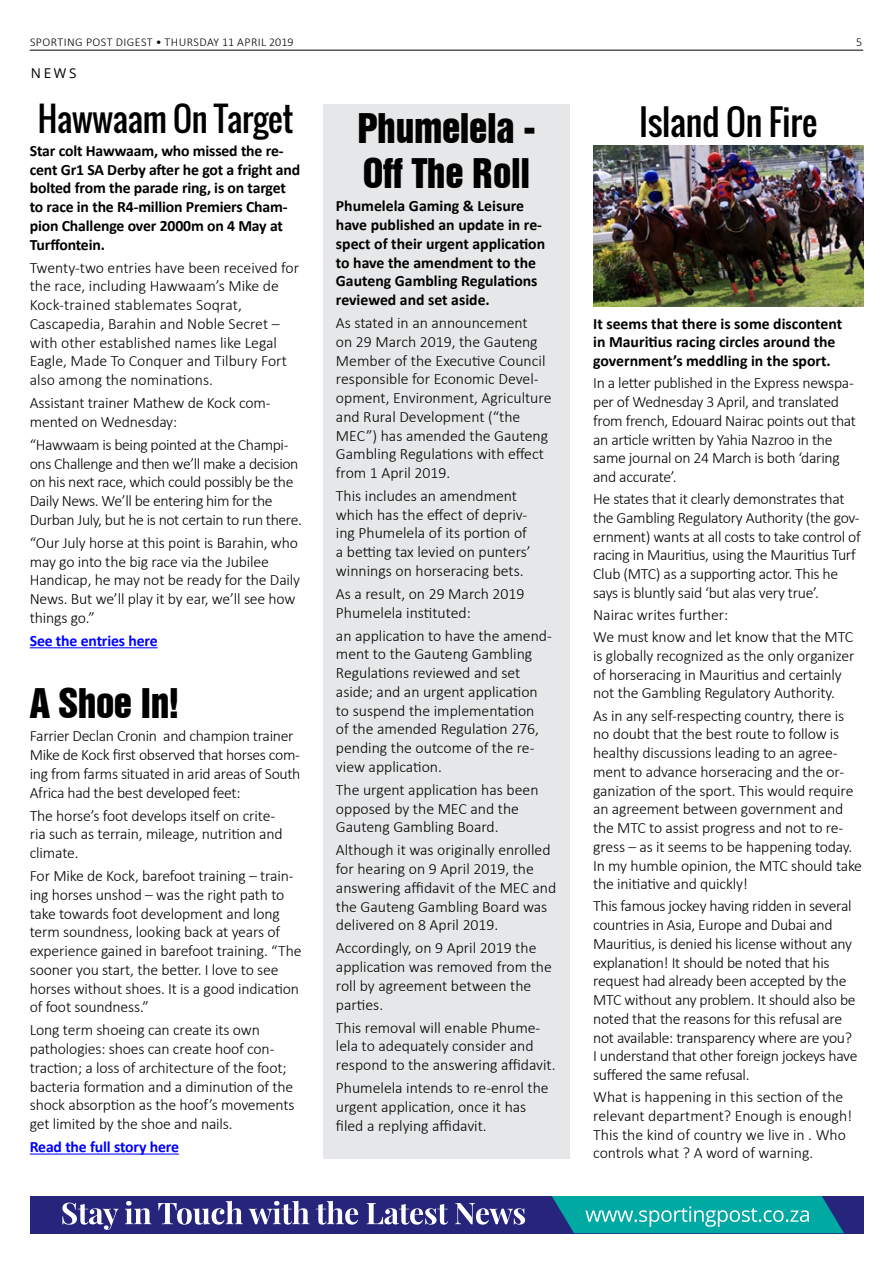
<style>
.page{position:relative;width:893px;height:1263px;background:#fff}
.page>*{position:absolute;margin:0;border:0;box-sizing:border-box;transform-origin:0 0}
.t1{font:37.5px/45px "Swiss 921 BT Regular A";letter-spacing:-.01em;color:#000}
.t2{font:34.5px "Oswald";letter-spacing:-.01em;color:#000}
.t3{font:33px "Oswald";letter-spacing:-.01em;color:#000}
.t4{font:300 15.75px/18.8px "Calibri";letter-spacing:-.01em;color:#000}
.t5{font:700 15.75px/18.8px "Calibri";letter-spacing:-.01em;color:#000}
.t6{font:700 15.75px "Calibri";letter-spacing:-.01em;color:#00f}
.t7{font:13.5px "Open Sans";color:#000}
.t8{font:300 12px "Calibri";letter-spacing:.04em;color:#000}
</style>
<div class="page">
<hr style="left:30px;top:50px;width:833px;height:1px;background:#000">
<div style="left:323px;top:104px;width:247px;height:1055px;background:#e6e7e8"></div>
<div style="left:30px;top:1196px;width:833px;height:37px;background:#26247b"></div>
<svg style="left:552px;top:1196px;width:292px;height:37px;background:#19a6a7"></svg>
<svg style="left:62px;top:1201px;width:463px;height:29px"></svg>
<hr style="left:30px;top:647px;width:128px;height:1px;background:#00f">
<hr style="left:30px;top:1153px;width:149px;height:1px;background:#00f">
<img style="left:593px;top:146px;width:270px;height:161px">
<p class="t8" style="left:30px;top:34px;width:265px">SPORTING POST DIGEST • thursday 11 apri l 2019</p>
<p class="t8" style="left:856px;top:34px;width:8px">5</p>
<p class="t7" style="left:31px;top:64px;width:46px">NEWS</p>
<h3 class="t3" style="left:38px;top:94px;width:257px">Hawwaam On Target</h3>
<p class="t5" style="left:30px;top:141px;width:272px">Star colt Hawwaam, who missed the re&shy;cent Gr1 SA Derby after he got a fright and bolted from the parade ring, is on target to race in the R4-million Premiers Cham&shy;pion Challenge over 2000m on 4 May at Turffontein.</p>
<p class="t4" style="left:30px;top:258px;width:271px">Twenty-two entries have been received for the race, including Hawwaam’s Mike de Kock-trained stablemates Soqrat, Cascapedia, Barahin and Noble Secret – with other established names like Legal Eagle, Made To Conquer and Tilbury Fort also among the nominations.</p>
<p class="t4" style="left:30px;top:393px;width:242px">Assistant trainer Mathew de Kock com&shy;mented on Wednesday:</p>
<p class="t4" style="left:30px;top:435px;width:274px">“Hawwaam is being pointed at the Champi&shy;ons Challenge and then we’ll make a decision on his next race, which could possibly be the Daily News. We’ll be entering him for the Durban July, but he is not certain to run there.</p>
<p class="t4" style="left:30px;top:533px;width:272px">“Our July horse at this point is Barahin, who may go into the big race via the Jubilee Handicap, he may not be ready for the Daily News. But we’ll play it by ear, we’ll see how things go.”</p>
<p class="t6" style="left:30px;top:629px;width:129px">See the entries here</p>
<h2 class="t2" style="left:639px;top:96px;width:180px">Island On Fire</h2>
<h1 class="t1" style="left:357px;top:106px;width:180px">Phumelela -<br>Off The Roll</h1>
<p class="t5" style="left:336px;top:196px;width:211px">Phumelela Gaming &amp; Leisure have published an update in re&shy;spect of their urgent application to have the amendment to the<br>Gauteng Gambling Regulations reviewed and set aside.</p>
<p class="t4" style="left:336px;top:313px;width:217px">As stated in an announcement<br>on 29 March 2019, the Gauteng<br>Member of the Executive Council responsible for Economic Devel&shy;opment, Environment, Agriculture and Rural Development (“the<br>MEC”) has amended the Gauteng<br>Gambling Regulations with effect from 1 April 2019.</p>
<p class="t4" style="left:336px;top:486px;width:196px">This includes an amendment which has the effect of depriv&shy;ing Phumelela of its portion of a betting tax levied on punters’ winnings on horseracing bets.</p>
<p class="t4" style="left:336px;top:584px;width:190px">As a result, on 29 March 2019<br>Phumelela instituted:</p>
<p class="t4" style="left:336px;top:626px;width:217px">an application to have the amend&shy;ment to the Gauteng Gambling<br>Regulations reviewed and set aside; and an urgent application to suspend the implementation<br>of the amended Regulation 276, pending the outcome of the re&shy;view application.</p>
<p class="t4" style="left:336px;top:780px;width:204px">The urgent application has been opposed by the MEC and the<br>Gauteng Gambling Board.</p>
<p class="t4" style="left:336px;top:841px;width:222px">Although it was originally enrolled for hearing on 9 April 2019, the answering affidavit of the MEC and the Gauteng Gambling Board was delivered on 8 April 2019.</p>
<p class="t4" style="left:336px;top:939px;width:217px">Accordingly, on 9 April 2019 the application was removed from the roll by agreement between the parties.</p>
<p class="t4" style="left:336px;top:1018px;width:221px">This removal will enable Phume&shy;lela to adequately consider and respond to the answering affidavit.</p>
<p class="t4" style="left:336px;top:1078px;width:214px">Phumelela intends to re-enrol the urgent application, once it has filed a replying affidavit.</p>
<p class="t5" style="left:593px;top:314px;width:250px">It seems that there is some discontent in Mauritius racing circles around the government’s meddling in the sport.</p>
<p class="t4" style="left:593px;top:373px;width:264px">In a letter published in the Express newspa&shy;per of Wednesday 3 April, and translated from french, Edouard Nairac points out that an article written by Yahia Nazroo in the same journal on 24 March is both ‘daring and accurate’.</p>
<p class="t4" style="left:593px;top:489px;width:269px">H e states that it clearly demonstrates that the Gambling Regulatory Authority (the gov&shy;ernment) wants at all costs to take control of racing in Mauritius, using the Mauritius Turf Club (MTC) as a supporting actor. This he says is bluntly said ‘but alas very true’.</p>
<p class="t4" style="left:593px;top:603px;width:262px;line-height:22.2px">Nairac writes further:<br>We must know and let know that the MTC</p>
<p class="t4" style="left:593px;top:646px;width:263px">is globally recognized as the only organizer of horseracing in Mauritius and certainly not the Gambling Regulatory Authority.</p>
<p class="t4" style="left:593px;top:706px;width:270px">As in any self-respecting country, there is no doubt that the best route to follow is healthy discussions leading to an agree&shy;ment to advance horseracing and the or&shy;ganization of the sport. This would require an agreement between government and the MTC to assist progress and not to re&shy;gress – as it seems to be happening today.<br>In my humble opinion, the MTC should take the initiative and quickly!</p>
<p class="t4" style="left:593px;top:897px;width:266px">This famous jockey having ridden in several countries in Asia, Europe and Dubai and Mauritius, is denied his license without any explanation! It should be noted that his request had already been accepted by the MTC without any problem. It should also be noted that the reasons for this refusal are not available: transparency where are you?<br>I understand that other foreign jockeys have suffered the same refusal.</p>
<p class="t4" style="left:593px;top:1087px;width:261px">What is happening in this section of the relevant department? Enough is enough!<br>This the kind of country we live in . Who controls what ? A word of warning.</p>
<h1 class="t1" style="left:30px;top:681px;width:151px">A Shoe In!</h1>
<p class="t4" style="left:30px;top:727px;width:272px">Farrier Declan Cronin and champion trainer Mike de Kock first observed that horses com&shy;ing from farms situated in arid areas of South Africa had the best developed feet:</p>
<p class="t4" style="left:30px;top:806px;width:254px">The horse’s foot develops itself on crite&shy;ria such as terrain, mileage, nutrition and climate.</p>
<p class="t4" style="left:30px;top:866px;width:273px">For Mike de Kock, barefoot training – train&shy;ing horses unshod – was the right path to take towards foot development and long term soundness, looking back at years of experience gained in barefoot training. “The sooner you start, the better. I love to see horses without shoes. It is a good indication of foot soundness.”</p>
<p class="t4" style="left:30px;top:1021px;width:266px">Long term shoeing can create its own pathologies: shoes can create hoof con&shy;traction; a loss of architecture of the foot; bacteria formation and a diminution of the shock absorption as the hoof’s movements get limited by the shoe and nails.</p>
<p class="t6" style="left:30px;top:1136px;width:151px">Read the full story here</p>
</div>
